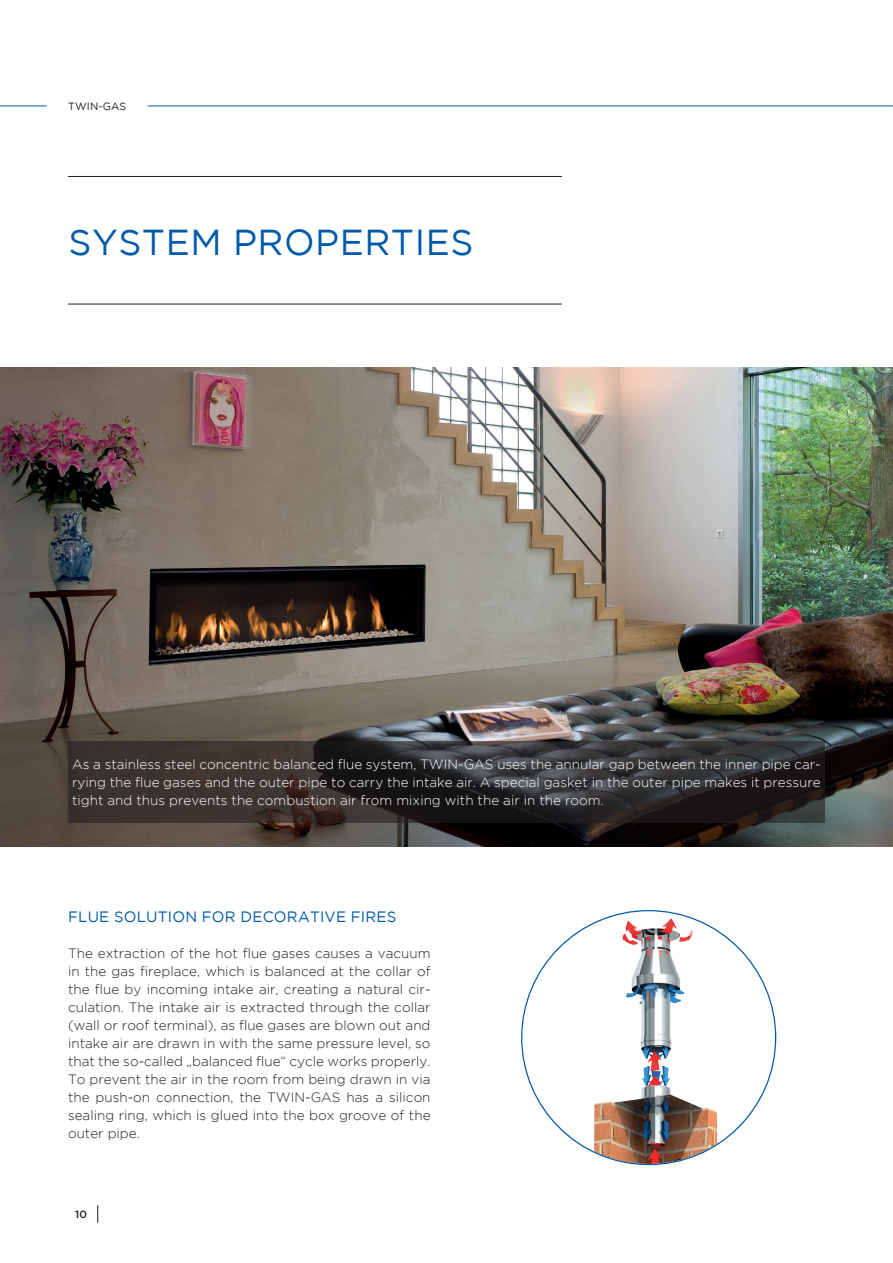
<style>
.page{position:relative;width:893px;height:1263px;background:#fff}
.page>*{position:absolute;margin:0;border:0;box-sizing:border-box;transform-origin:0 0}
.t1{font:36px "Gotham";letter-spacing:.015em;color:#015aaa}
.t2{font:15px "Gotham";letter-spacing:.015em;color:#015aaa}
.t3{font:300 13.5px/18px "Gotham";color:#231f20;text-align:justify}
.t4{font:300 13.5px/18px "Gotham";color:#fff;text-align:justify}
.t5{font:10.5px "Gotham";letter-spacing:.015em;color:#231f20}
.t6{font:500 10.5px "Gotham";color:#231f20}
</style>
<div class="page">
<img style="left:0;top:368px;width:893px;height:478px">
<svg style="left:68px;top:741px;width:757px;height:82px;background:#302c2c"></svg>
<hr style="left:68px;top:176px;width:494px;height:1px;background:#231f20">
<hr style="left:68px;top:304px;width:494px;height:1px;background:#231f20">
<hr style="left:0;top:106px;width:47px;height:1px;background:#015aaa">
<svg style="left:97px;top:1205px;width:1px;height:18px"></svg>
<hr style="left:148px;top:106px;width:745px;height:1px;background:#015aaa">
<img style="left:550px;top:916px;width:197px;height:248px">
<p class="t5" style="left:68px;top:99px;width:60px">TWIN-GAS</p>
<h1 class="t1" style="left:69px;top:219px;width:406px">SYSTEM PROPERTIES</h1>
<p class="t4" style="left:72px;top:755px;width:750px">As a stainless steel concentric balanced flue system, TWIN-GAS uses the annular gap between the inner pipe car&shy;rying the flue gases and the outer pipe to carry the intake air. A special gasket in the outer pipe makes it pressure tight and thus prevents the combustion air from mixing with the air in the room.</p>
<p class="t2" style="left:68px;top:907px;width:330px">FLUE SOLUTION FOR DECORATIVE FIRES</p>
<p class="t3" style="left:68px;top:944px;width:364px">The extraction of the hot flue gases causes a vacuum in the gas fireplace, which is balanced at the collar of the flue by incoming intake air, creating a natural cir&shy;culation. The intake air is extracted through the collar (wall or roof terminal), as flue gases are blown out and intake air are drawn in with the same pressure level, so that the so-called „balanced flue“ cycle works properly.<br>To prevent the air in the room from being drawn in via the push-on connection, the TWIN-GAS has a silicon sealing ring, which is glued into the box groove of the outer pipe.</p>
<p class="t6" style="left:75px;top:1208px;width:13px">10</p>
</div>
